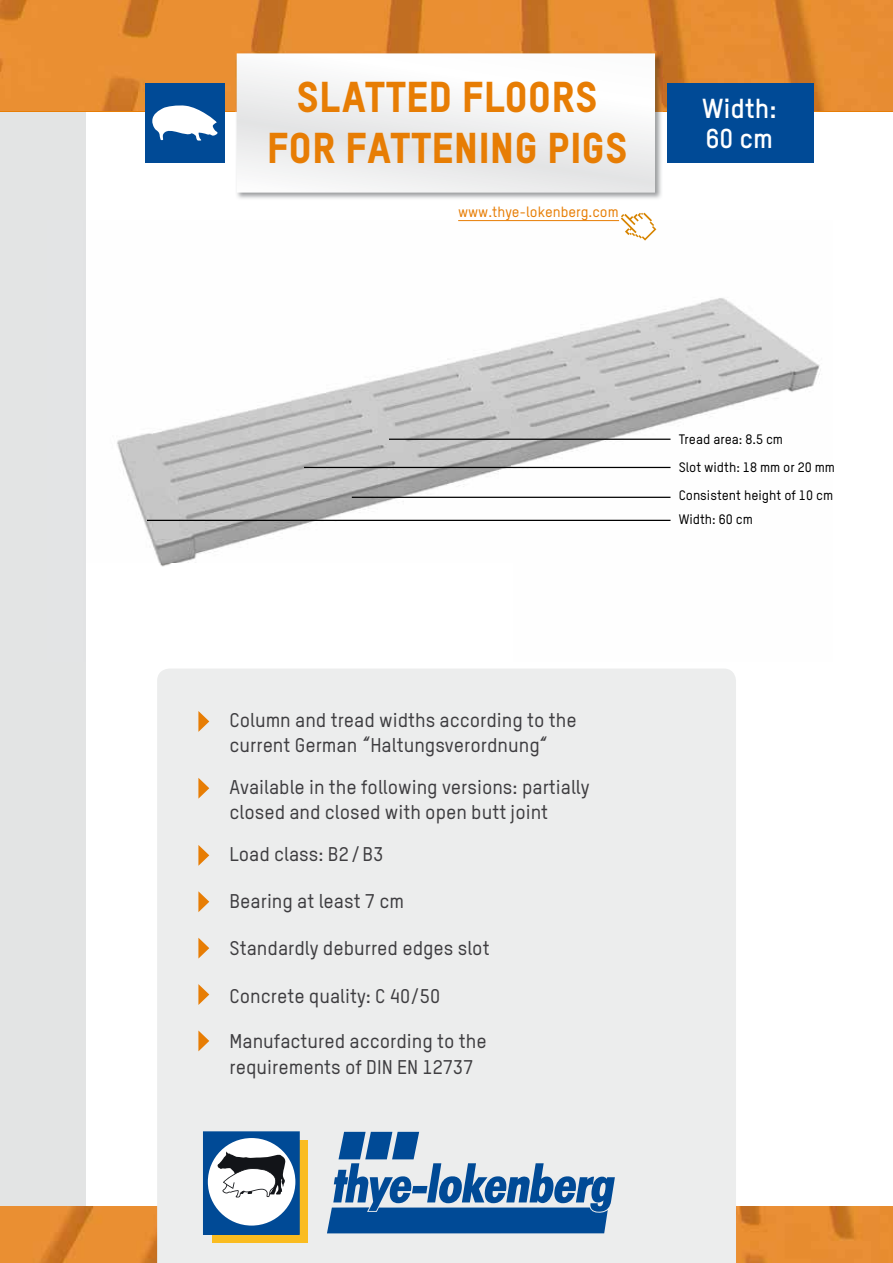
<style>
.page{position:relative;width:893px;height:1263px;background:#fff}
.page>*{position:absolute;margin:0;border:0;box-sizing:border-box;transform-origin:0 0}
.t1{font:42.45px/51px "TSTAR Headline";color:#e77d04;text-align:center}
.t2{font:700 27px/30px "TSTAR";color:#fff}
.t3{font:500 19.5px/25.5px "TSTAR";color:#3e3d40}
.t4{font:500 14.55px "TSTAR";color:#e77d04}
.t5{font:500 13.5px/28px "TSTAR";color:#000}
</style>
<div class="page">
<div style="left:0;top:0;width:85px;height:1263px;background:#e3e4e4"></div>
<img style="left:0;top:1206px;width:893px;height:57px">
<img style="left:0;top:0;width:893px;height:111px">
<img style="left:85px;top:221px;width:736px;height:441px">
<hr style="left:352px;top:497px;width:318px;height:1px;background:#000">
<hr style="left:389px;top:439px;width:281px;height:1px;background:#000">
<hr style="left:304px;top:467px;width:366px;height:1px;background:#000">
<hr style="left:147px;top:520px;width:523px;height:1px;background:#000">
<img style="left:235px;top:52px;width:428px;height:147px">
<svg style="left:237px;top:53px;width:418px;height:140px"></svg>
<div style="left:157px;top:669px;width:579px;height:594px;background:#eceded"></div>
<svg style="left:621px;top:213px;width:35px;height:28px"></svg>
<div style="left:667px;top:83px;width:146px;height:80px;background:#004a96"></div>
<div style="left:145px;top:83px;width:80px;height:80px;background:#004a96"></div>
<svg style="left:152px;top:105px;width:66px;height:36px"></svg>
<div style="left:212px;top:1140px;width:96px;height:103px;background:#fabc20"></div>
<svg style="left:203px;top:1131px;width:97px;height:104px;background:#7d9ab9"></svg>
<svg style="left:327px;top:1132px;width:288px;height:101px;background:#789dc2"></svg>
<svg style="left:198px;top:711px;width:11px;height:21px"></svg>
<svg style="left:198px;top:778px;width:11px;height:21px"></svg>
<svg style="left:198px;top:845px;width:11px;height:21px"></svg>
<svg style="left:198px;top:891px;width:11px;height:21px"></svg>
<svg style="left:198px;top:938px;width:11px;height:20px"></svg>
<svg style="left:198px;top:984px;width:11px;height:21px"></svg>
<svg style="left:198px;top:1030px;width:11px;height:21px"></svg>
<hr style="left:458px;top:220px;width:161px;height:1px;background:#e77d04">
<h1 class="t1" style="left:267px;top:70px;width:359px">SLATTED FLOORS<br>FOR FATTENING PIGS</h1>
<p class="t4" style="left:458px;top:203px;width:162px">www.thye-lokenberg.com</p>
<h2 class="t2" style="left:702px;top:93px;width:76px">Width:<br>60 cm</h2>
<p class="t3" style="left:229px;top:707px;width:349px">Column and tread widths according to the current German “Haltungsverordnung“</p>
<p class="t3" style="left:229px;top:774px;width:362px">Available in the following versions: partially closed and closed with open butt joint</p>
<p class="t3" style="left:229px;top:841px;width:155px">Load class: B2/B3</p>
<p class="t3" style="left:229px;top:888px;width:176px">Bearing at least 7 cm</p>
<p class="t3" style="left:230px;top:935px;width:262px">Standardly deburred edges slot</p>
<p class="t3" style="left:230px;top:983px;width:212px">Concrete quality: C 40/50</p>
<p class="t3" style="left:230px;top:1028px;width:259px">Manufactured according to the requirements of DIN EN 12737</p>
<p class="t5" style="left:679px;top:425px;width:158px">Tread area: 8.5 cm<br>Slot width: 18 mm or 20 mm<br>Consistent height of 10 cm</p>
<p class="t5" style="left:679px;top:505px;width:76px">Width: 60 cm</p>
</div>
